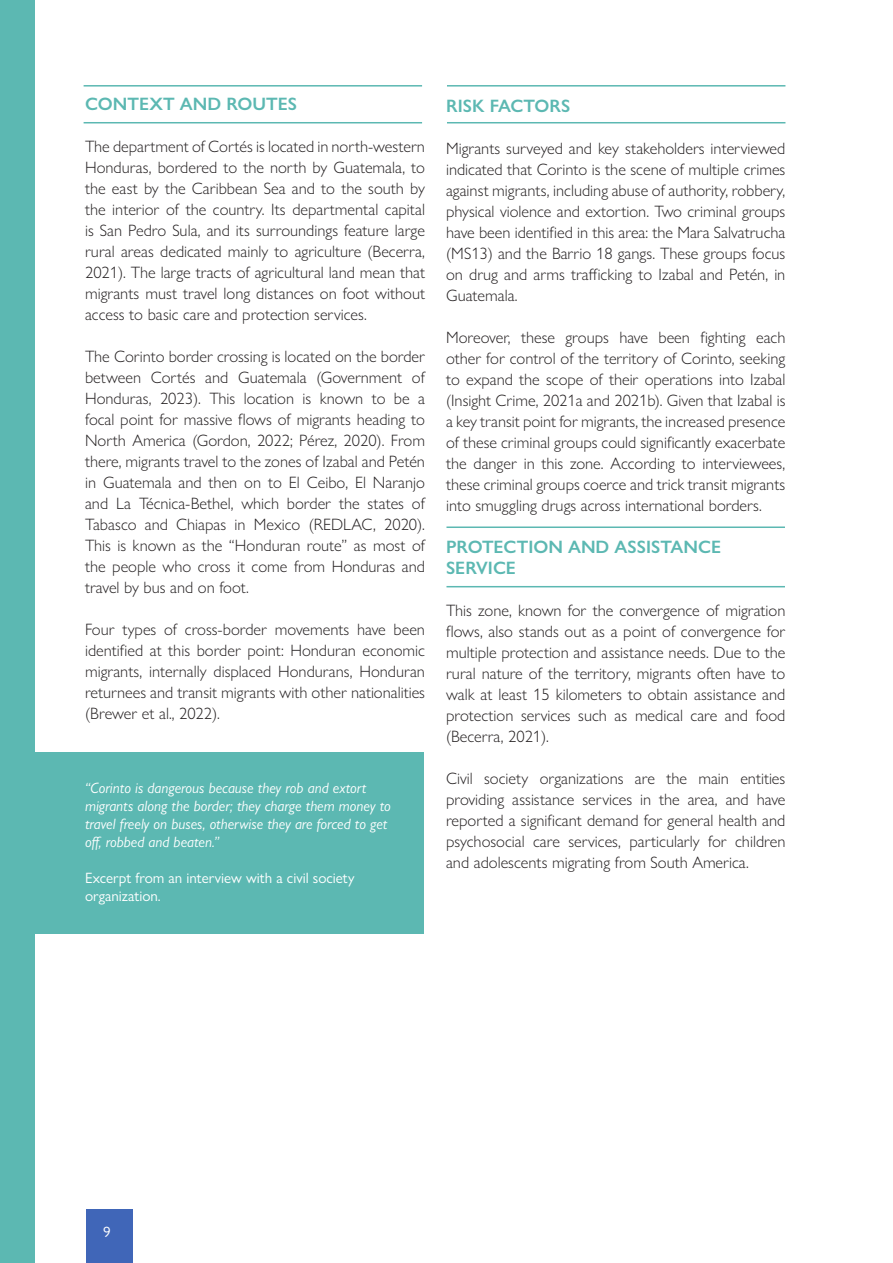
<style>
.page{position:relative;width:893px;height:1263px;background:#fff}
.page>*{position:absolute;margin:0;border:0;box-sizing:border-box;transform-origin:0 0}
.t1{font:600 18px/21px "Gill Sans Nova";color:#5cb8b2}
.t2{font:300 16.5px/21px "Gill Sans Nova";color:#231f20;text-align:justify}
.t3{font:italic 15px/18px "Gill Sans Nova";color:#fff}
.t4{font:15px/18px "Gill Sans Nova";color:#fff}
</style>
<div class="page">
<div style="left:86px;top:1209px;width:47px;height:54px;background:#4066b8"></div>
<hr style="left:84px;top:122px;width:338px;height:1px;background:#5cb8b2">
<hr style="left:84px;top:85px;width:338px;height:2px;background:#5cb8b2">
<hr style="left:446px;top:586px;width:339px;height:1px;background:#5cb8b2">
<hr style="left:446px;top:526px;width:339px;height:2px;background:#5cb8b2">
<div style="left:0;top:753px;width:423px;height:181px;background:#5cb8b2"></div>
<hr style="left:447px;top:122px;width:338px;height:1px;background:#5cb8b2">
<hr style="left:447px;top:85px;width:338px;height:2px;background:#5cb8b2">
<div style="left:0;top:0;width:34px;height:1263px;background:#5cb8b2"></div>
<p class="t1" style="left:85px;top:93px;width:214px">CONTEXT AND ROUTES</p>
<p class="t2" style="left:85px;top:136px;width:341px">The department of Cortés is located in north-western Honduras, bordered to the north by Guatemala, to the east by the Caribbean Sea and to the south by the interior of the country. Its departmental capital is San Pedro Sula, and its surroundings feature large rural areas dedicated mainly to agriculture (Becerra, 2021). The large tracts of agricultural land mean that migrants must travel long distances on foot without access to basic care and protection services.</p>
<p class="t2" style="left:85px;top:346px;width:341px">The Corinto border crossing is located on the border between Cortés and Guatemala (Government of Honduras, 2023). This location is known to be a focal point for massive flows of migrants heading to North America (Gordon, 2022; Pérez, 2020). From there, migrants travel to the zones of Izabal and Petén in Guatemala and then on to El Ceibo, El Naranjo and La Técnica-Bethel, which border the states of Tabasco and Chiapas in Mexico (REDLAC, 2020).<br>This is known as the “Honduran route” as most of the people who cross it come from Honduras and travel by bus and on foot.</p>
<p class="t2" style="left:85px;top:619px;width:341px">Four types of cross-border movements have been identified at this border point: Honduran economic migrants, internally displaced Hondurans, Honduran returnees and transit migrants with other nationalities (Brewer et al., 2022).</p>
<p class="t3" style="left:85px;top:779px;width:307px">“Corinto is dangerous because they rob and extort migrants along the border; they charge them money to travel freely on buses, otherwise they are forced to get off, robbed and beaten.”</p>
<p class="t4" style="left:85px;top:869px;width:271px">Excerpt from an interview with a civil society organization.</p>
<p class="t1" style="left:446px;top:95px;width:126px">RISK FACTORS</p>
<p class="t2" style="left:446px;top:138px;width:341px">Migrants surveyed and key stakeholders interviewed indicated that Corinto is the scene of multiple crimes against migrants, including abuse of authority, robbery, physical violence and extortion. Two criminal groups have been identified in this area: the Mara Salvatrucha (MS13) and the Barrio 18 gangs. These groups focus on drug and arms trafficking to Izabal and Petén, in Guatemala.</p>
<p class="t2" style="left:446px;top:327px;width:341px">Moreover, these groups have been fighting each other for control of the territory of Corinto, seeking to expand the scope of their operations into Izabal (Insight Crime, 2021a and 2021b). Given that Izabal is a key transit point for migrants, the increased presence of these criminal groups could significantly exacerbate the danger in this zone. According to interviewees, these criminal groups coerce and trick transit migrants into smuggling drugs across international borders.</p>
<p class="t1" style="left:446px;top:536px;width:277px">PROTECTION AND ASSISTANCE<br>SERVICE</p>
<p class="t2" style="left:446px;top:600px;width:341px">This zone, known for the convergence of migration flows, also stands out as a point of convergence for multiple protection and assistance needs. Due to the rural nature of the territory, migrants often have to walk at least 15 kilometers to obtain assistance and protection services such as medical care and food (Becerra, 2021).</p>
<p class="t2" style="left:446px;top:768px;width:341px">Civil society organizations are the main entities providing assistance services in the area, and have reported a significant demand for general health and psychosocial care services, particularly for children and adolescents migrating from South America.</p>
<p class="t4" style="left:103px;top:1222px;width:9px">9</p>
</div>
